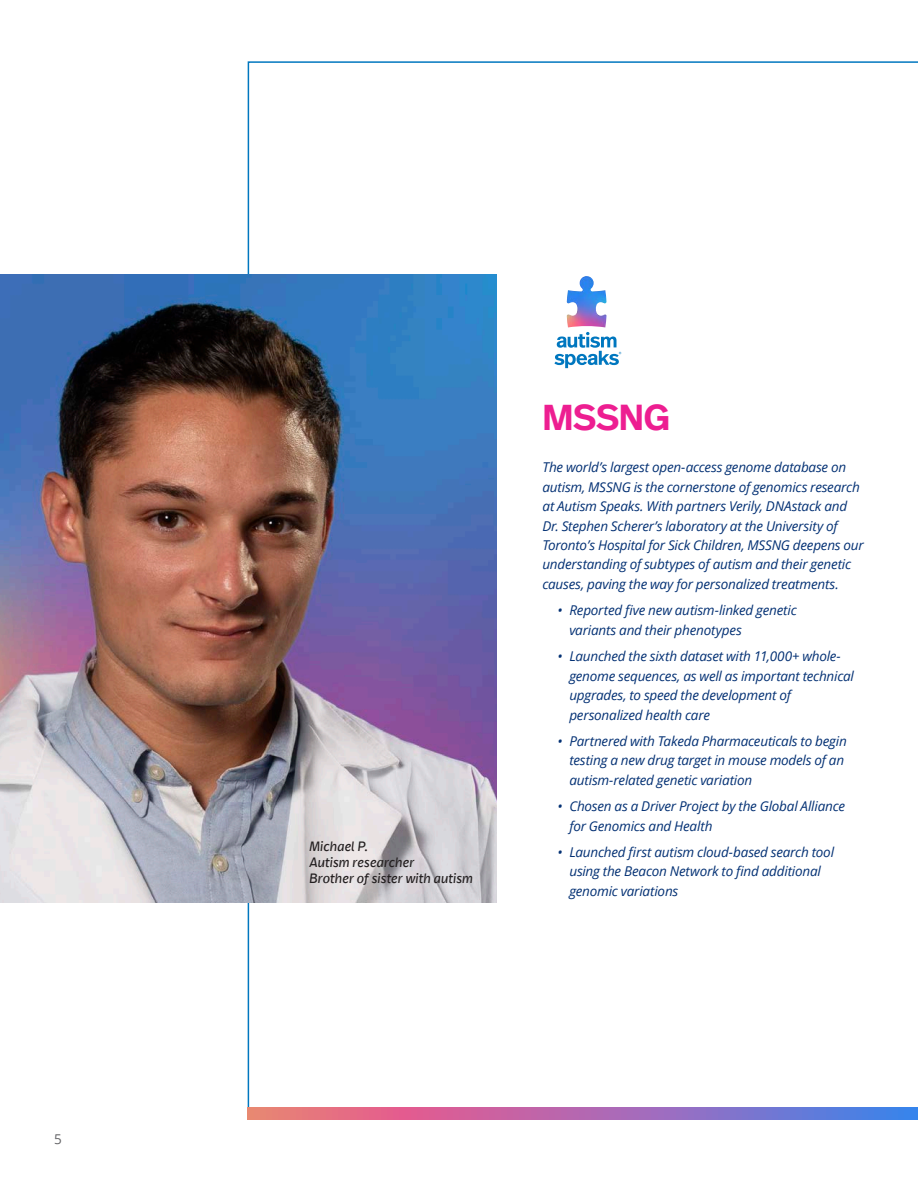
<style>
.page{position:relative;width:918px;height:1188px;background:#fff}
.page>*{position:absolute;margin:0;border:0;box-sizing:border-box;transform-origin:0 0}
.t1{font:600 36px "Real Head Pro";letter-spacing:-.005em;color:#ed1e91}
.t2{font:italic 13.5px/19.5px "Open Sans";letter-spacing:-.015em;color:#043174}
.t3{font:italic 13.5px "Real Head Pro";letter-spacing:.01em;color:#231f20}
.t4{font:13.5px "Open Sans";color:#636366}
</style>
<div class="page">
<svg style="left:554px;top:332px;width:67px;height:36px"></svg>
<img style="left:567px;top:276px;width:40px;height:51px">
<svg style="left:248px;top:1107px;width:670px;height:13px;background:#a86fb0"></svg>
<img style="left:0;top:274px;width:497px;height:629px">
<p class="t4" style="left:54px;top:1130px;width:9px">5</p>
<p class="t3" style="left:309px;top:836px;width:60px">Michael P.</p>
<p class="t3" style="left:309px;top:853px;width:106px">Autism researcher</p>
<p class="t3" style="left:309px;top:869px;width:165px">Brother of sister with autism</p>
<p class="t1" style="left:542px;top:392px;width:129px">MSSNG</p>
<p class="t2" style="left:542px;top:457px;width:323px">The world’s largest open-access genome database on autism, MSSNG is the cornerstone of genomics research at Autism Speaks. With partners Verily, DNAstack and Dr. Stephen Scherer’s laboratory at the University of Toronto’s Hospital for Sick Children, MSSNG deepens our understanding of subtypes of autism and their genetic causes, paving the way for personalized treatments.</p>
<p class="t2" style="left:569px;top:600px;width:229px;text-indent:-12px">• Reported five new autism-linked genetic variants and their phenotypes</p>
<p class="t2" style="left:569px;top:646px;width:286px;text-indent:-12px">• Launched the sixth dataset with 11,000+ whole&shy;genome sequences, as well as important technical upgrades, to speed the development of personalized health care</p>
<p class="t2" style="left:569px;top:731px;width:279px;text-indent:-12px">• Partnered with Takeda Pharmaceuticals to begin testing a new drug target in mouse models of an autism-related genetic variation</p>
<p class="t2" style="left:569px;top:796px;width:277px;text-indent:-12px">• Chosen as a Driver Project by the Global Alliance for Genomics and Health</p>
<p class="t2" style="left:569px;top:842px;width:266px;text-indent:-12px">• Launched first autism cloud-based search tool using the Beacon Network to find additional genomic variations</p>
</div>
